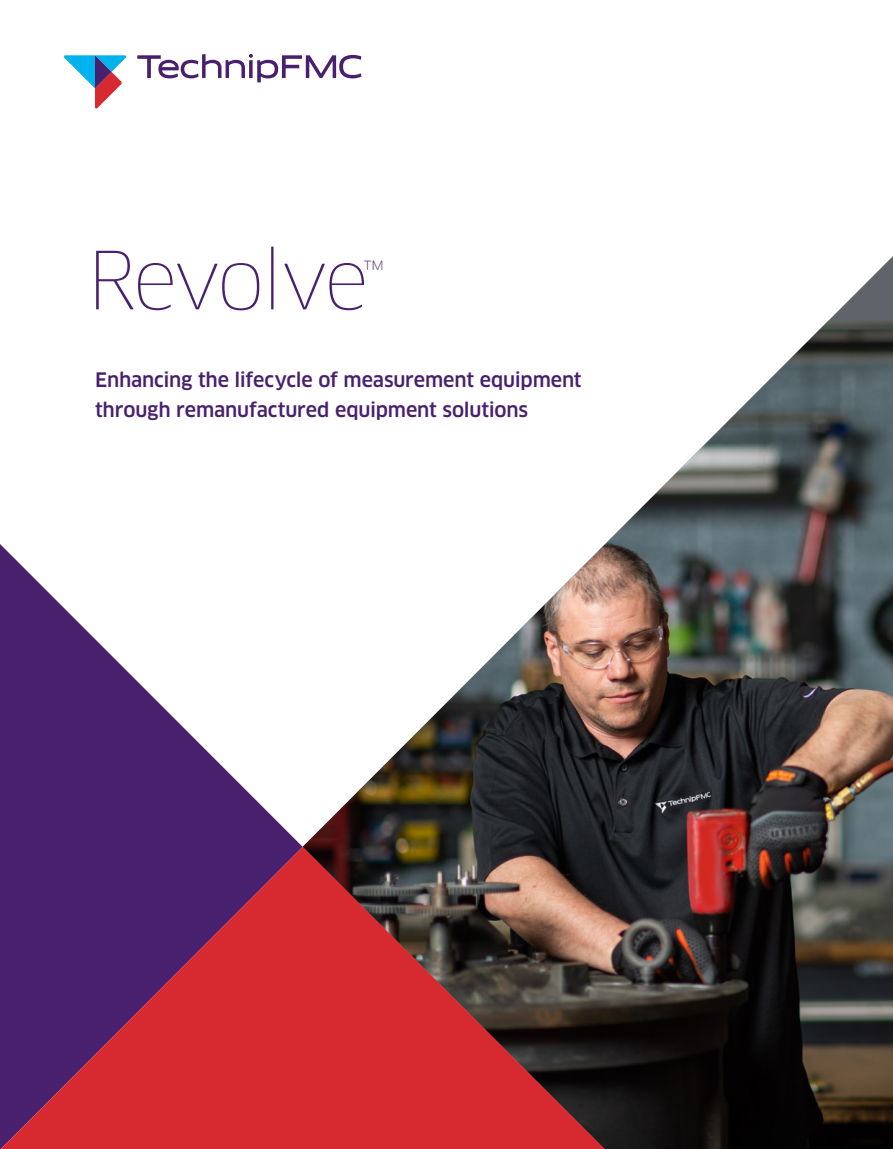
<style>
.page{position:relative;width:893px;height:1149px;background:#fff}
.page>*{position:absolute;margin:0;border:0;box-sizing:border-box;transform-origin:0 0}
.t1{font:100 78px "Clan OT";letter-spacing:-.05em;color:#48206e}
.t2{font:100 34.95px "Clan OT";color:#48206e}
.t3{font:500 19.5px/29.2px "Clan OT";letter-spacing:-.01em;color:#48206e}
</style>
<div class="page">
<svg style="left:0;top:544px;width:302px;height:604px;fill:#48206e"></svg>
<img style="left:303px;top:320px;width:590px;height:828px">
<svg style="left:1px;top:846px;width:604px;height:302px;fill:#d72930"></svg>
<svg style="left:137px;top:54px;width:224px;height:28px"></svg>
<svg style="left:64px;top:55px;width:63px;height:53px"></svg>
<h1 class="t1" style="left:86px;top:233px;width:284px">Revolve</h1>
<h2 class="t2" style="left:362px;top:254px;width:24px">™</h2>
<p class="t3" style="left:95px;top:365px;width:488px">Enhancing the lifecycle of measurement equipment through remanufactured equipment solutions</p>
</div>
